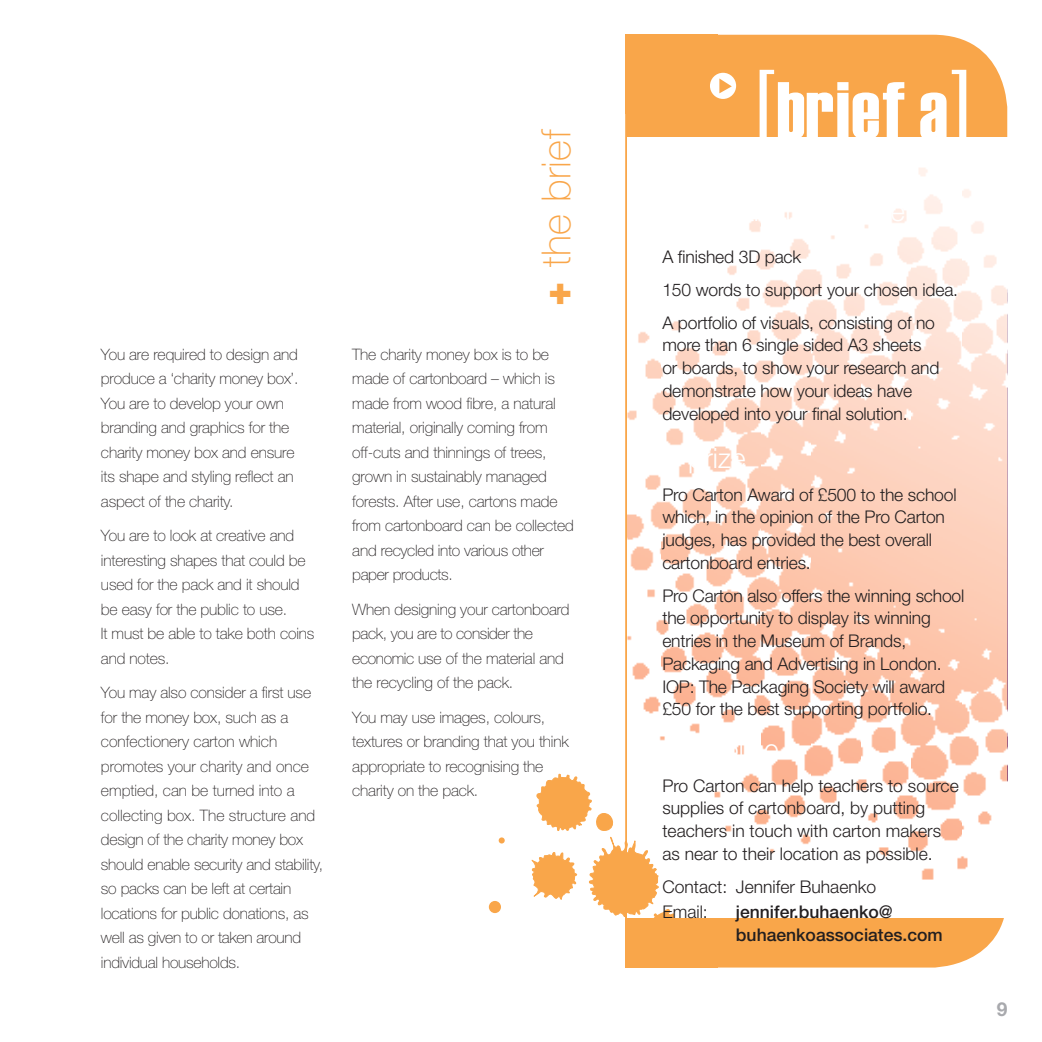
<style>
.page{position:relative;width:1042px;height:1042px;background:#fff}
.page>*{position:absolute;margin:0;border:0;box-sizing:border-box;transform-origin:0 0}
.Smaller_Header{font:80.5px "Haettenschweiler";letter-spacing:.025em;color:#fff}
.Smaller_Header-2{font:100 40.25px "Helvetica Neue";letter-spacing:.01em;color:#f9a64a}
.Smaller_Header-3{font:300 28px "Helvetica Neue";color:#fff}
.Small_Column_Body_Co{font:300 17.5px/22.8px "Helvetica Neue";letter-spacing:-.01em;color:#231f20}
.Body_Copy{font:300 17.5px/22.8px "Helvetica Neue";color:#231f20}
.Body_Copy-2{font:500 17.5px/22.8px "Helvetica Neue";color:#231f20}
.Body_Copy-3{font:100 15.75px/24.5px "Helvetica Neue";letter-spacing:-.01em;color:#231f20}
.s1{font-weight:900}
.s2{font-size:112.7px}
.s3{font-weight:800}
</style>
<div class="page">
<div style="left:625px;top:35px;width:382px;height:932px;background:#f9a64a;border-radius:74px"></div>
<div style="left:625px;top:35px;width:93px;height:79px;background:#f9a64a"></div>
<div style="left:625px;top:888px;width:93px;height:79px;background:#f9a64a"></div>
<img style="left:628px;top:138px;width:379px;height:780px">
<div style="left:710px;top:73px;width:26px;height:26px;background:#fff;border-radius:50%"></div>
<svg style="left:719px;top:78px;width:13px;height:15px"></svg>
<svg style="left:531px;top:773px;width:142px;height:145px"></svg>
<svg style="left:499px;top:837px;width:6px;height:6px"></svg>
<div style="left:489px;top:901px;width:12px;height:12px;background:#f9a64a;border-radius:50%"></div>
<p class="Body_Copy-3" style="left:101px;top:342px;width:199px">You are required to design and produce a ‘charity money box’.<br>You are to develop your own branding and graphics for the charity money box and ensure its shape and styling reflect an aspect of the charity.</p>
<p class="Body_Copy-3" style="left:101px;top:523px;width:215px">You are to look at creative and interesting shapes that could be used for the pack and it should be easy for the public to use.<br>It must be able to take both coins and notes.</p>
<p class="Body_Copy-3" style="left:101px;top:680px;width:224px">You may also consider a first use for the money box, such as a confectionery carton which promotes your charity and once emptied, can be turned into a collecting box. The structure and design of the charity money box should enable security and stability, so packs can be left at certain locations for public donations, as well as given to or taken around individual households.</p>
<p class="Smaller_Header-2" style="left:533px;top:305px;width:178px;rotate:-90deg"><span class="s1">+</span> the brief</p>
<p class="Body_Copy-3" style="left:352px;top:342px;width:223px">The charity money box is to be made of cartonboard – which is made from wood fibre, a natural material, originally coming from off-cuts and thinnings of trees, grown in sustainably managed forests. After use, cartons made from cartonboard can be collected and recycled into various other paper products.</p>
<p class="Body_Copy-3" style="left:352px;top:597px;width:219px">When designing your cartonboard pack, you are to consider the economic use of the material and the recycling of the pack.</p>
<p class="Body_Copy-3" style="left:352px;top:705px;width:218px">You may use images, colours, textures or branding that you think appropriate to recognising the charity on the pack.</p>
<p class="Smaller_Header" style="left:757px;top:64px;width:211px"><span class="s2">[</span>brief a<span class="s2">]</span></p>
<p class="Body_Copy" style="left:662px;top:245px;width:140px">A finished 3D pack</p>
<p class="Small_Column_Body_Co" style="left:662px;top:278px;width:297px">150 words to support your chosen idea.</p>
<p class="Small_Column_Body_Co" style="left:662px;top:310px;width:278px">A portfolio of visuals, consisting of no more than 6 single sided A3 sheets or boards, to show your research and demonstrate how your ideas have developed into your final solution.</p>
<p class="Smaller_Header-3" style="left:662px;top:441px;width:85px"><span class="s3">+</span> prize</p>
<p class="Small_Column_Body_Co" style="left:662px;top:483px;width:296px">Pro Carton Award of £500 to the school which, in the opinion of the Pro Carton judges, has provided the best overall cartonboard entries.</p>
<p class="Small_Column_Body_Co" style="left:662px;top:584px;width:303px">Pro Carton also offers the winning school the opportunity to display its winning entries in the Museum of Brands, Packaging and Advertising in London.<br>IOP: The Packaging Society will award £50 for the best supporting portfolio.</p>
<p class="Body_Copy" style="left:662px;top:773px;width:298px">Pro Carton can help teachers to source supplies of cartonboard, by putting teachers in touch with carton makers as near to their location as possible.</p>
<p class="Body_Copy" style="left:662px;top:874px;width:215px">Contact: Jennifer Buhaenko</p>
<p class="Body_Copy" style="left:662px;top:900px;width:47px">Email:</p>
<p class="Body_Copy-2" style="left:736px;top:900px;width:208px">jennifer.buhaenko@ buhaenkoassociates.com</p>
</div>
